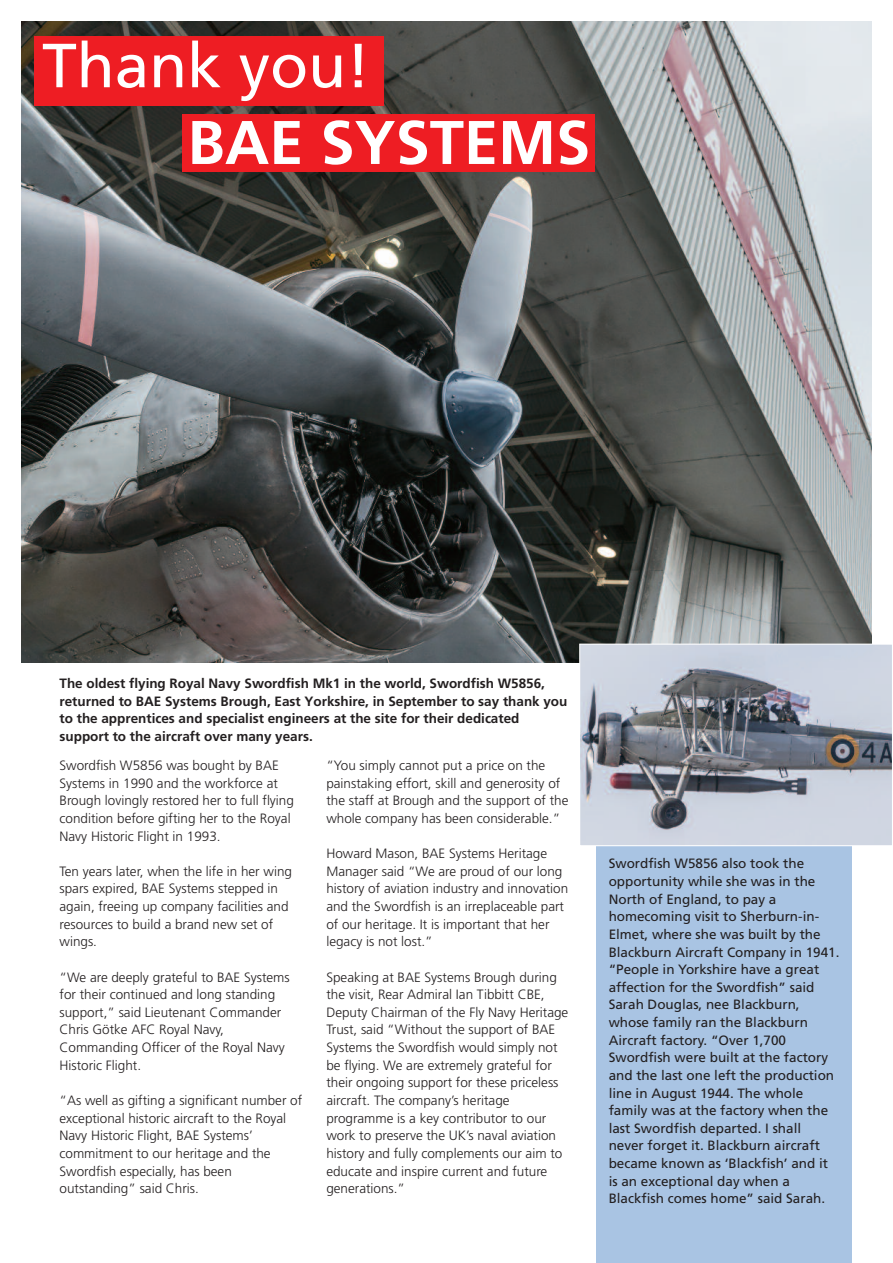
<style>
.page{position:relative;width:893px;height:1263px;background:#fff}
.page>*{position:absolute;margin:0;border:0;box-sizing:border-box;transform-origin:0 0}
.t1{font:62.25px "Frutiger";color:#fff}
.t2{font:700 61.5px "Frutiger";color:#fff}
.t3{font:300 13.5px/17.7px "Frutiger";color:#231f20}
.t4{font:13.5px/17.7px "Frutiger";color:#231f20}
.t5{font:700 13.5px/17.7px "Frutiger";color:#231f20}
</style>
<div class="page">
<div style="left:597px;top:678px;width:255px;height:585px;background:#a9c4e3"></div>
<img style="left:21px;top:21px;width:851px;height:642px">
<img style="left:581px;top:646px;width:310px;height:198px">
<div style="left:579px;top:644px;width:314px;height:202px;border:1px solid #fff"></div>
<div style="left:34px;top:36px;width:349px;height:70px;background:#ee1d23"></div>
<div style="left:183px;top:115px;width:412px;height:57px;background:#ee1d23"></div>
<h1 class="t1" style="left:42px;top:41px;width:330px">Thank you!</h1>
<h2 class="t2" style="left:187px;top:118px;width:404px">BAE SYSTEMS</h2>
<p class="t5" style="left:60px;top:676px;width:509px">The oldest flying Royal Navy Swordfish Mk1 in the world, Swordfish W5856, returned to BAE Systems Brough, East Yorkshire, in September to say thank you to the apprentices and specialist engineers at the site for their dedicated support to the aircraft over many years.</p>
<p class="t3" style="left:60px;top:757px;width:236px">Swordfish W5856 was bought by BAE Systems in 1990 and the workforce at Brough lovingly restored her to full flying condition before gifting her to the Royal Navy Historic Flight in 1993.</p>
<p class="t3" style="left:60px;top:863px;width:234px">Ten years later, when the life in her wing spars expired, BAE Systems stepped in again, freeing up company facilities and resources to build a brand new set of wings.</p>
<p class="t3" style="left:60px;top:969px;width:232px">“We are deeply grateful to BAE Systems for their continued and long standing support,” said Lieutenant Commander<br>Chris Götke AFC Royal Navy,<br>Commanding Officer of the Royal Navy<br>Historic Flight.</p>
<p class="t3" style="left:60px;top:1092px;width:244px">“As well as gifting a significant number of exceptional historic aircraft to the Royal Navy Historic Flight, BAE Systems’ commitment to our heritage and the Swordfish especially, has been outstanding” said Chris.</p>
<p class="t3" style="left:326px;top:757px;width:244px">“You simply cannot put a price on the painstaking effort, skill and generosity of the staff at Brough and the support of the whole company has been considerable.”</p>
<p class="t3" style="left:326px;top:846px;width:243px">Howard Mason, BAE Systems Heritage Manager said “We are proud of our long history of aviation industry and innovation and the Swordfish is an irreplaceable part of our heritage. It is important that her legacy is not lost.”</p>
<p class="t3" style="left:326px;top:969px;width:243px">Speaking at BAE Systems Brough during the visit, Rear Admiral Ian Tibbitt CBE, Deputy Chairman of the Fly Navy Heritage Trust, said “Without the support of BAE Systems the Swordfish would simply not be flying. We are extremely grateful for their ongoing support for these priceless aircraft. The company’s heritage programme is a key contributor to our work to preserve the UK’s naval aviation history and fully complements our aim to educate and inspire current and future generations.”</p>
<p class="t4" style="left:609px;top:856px;width:232px">Swordfish W5856 also took the opportunity while she was in the<br>North of England, to pay a homecoming visit to Sherburn-in-<br>Elmet, where she was built by the<br>Blackburn Aircraft Company in 1941. “People in Yorkshire have a great affection for the Swordfish” said<br>Sarah Douglas, nee Blackburn, whose family ran the Blackburn<br>Aircraft factory. “Over 1,700<br>Swordfish were built at the factory and the last one left the production line in August 1944. The whole family was at the factory when the last Swordfish departed. I shall never forget it. Blackburn aircraft became known as ‘Blackfish’ and it is an exceptional day when a<br>Blackfish comes home” said Sarah.</p>
</div>
